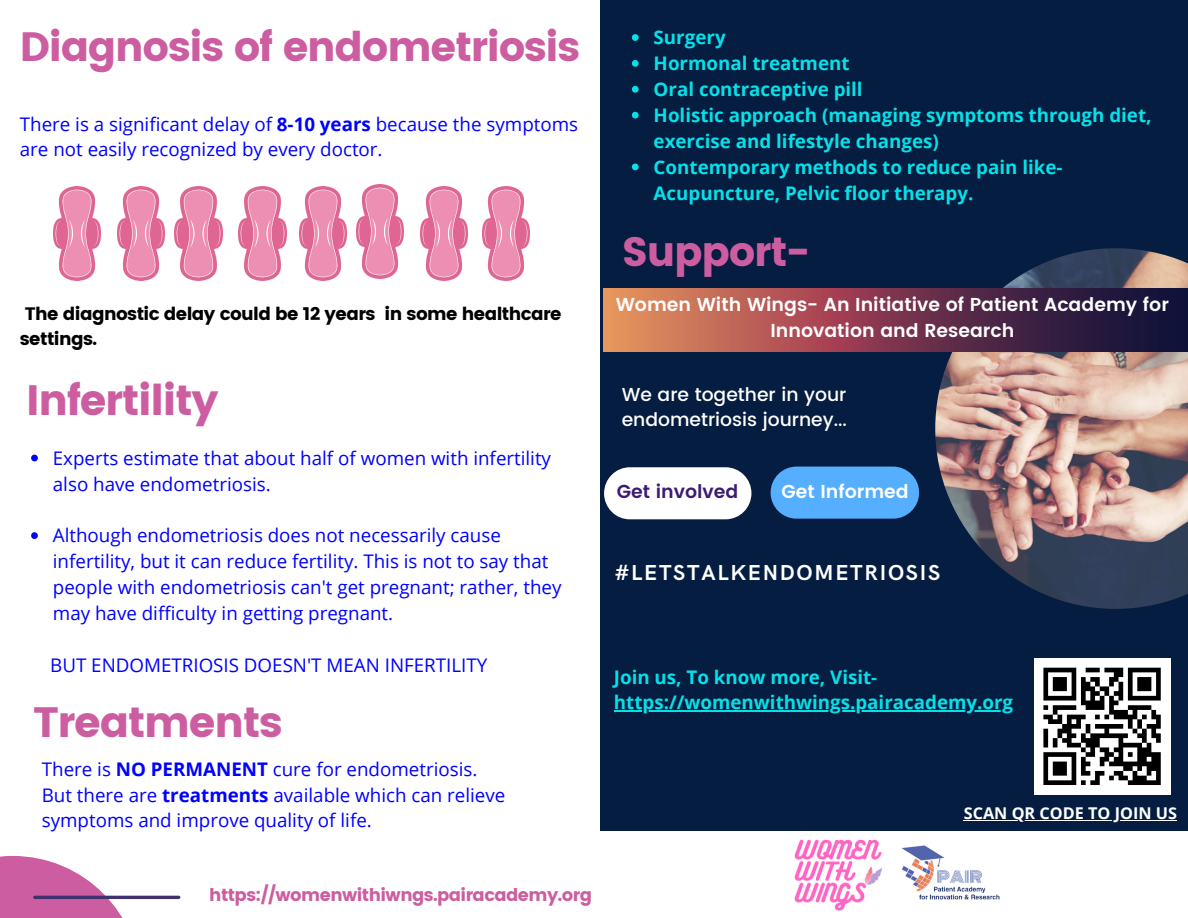
<style>
.page{position:relative;width:1188px;height:918px;background:#051d40}
.page>*{position:absolute;margin:0;border:0;box-sizing:border-box;transform-origin:0 0}
.t1{font:42.45px "Poppins";letter-spacing:-.03em;color:#cc5da1}
.t2{font:40.95px "Poppins";letter-spacing:-.03em;color:#cc5da1}
.t3{font:700 21.75px "HK Grotesk";letter-spacing:.08em;color:#fff}
.t4{font:18.75px/25.8px "Open Sans";color:#00f}
.t5{font:700 18.75px/25.8px "Open Sans";color:#05e0e9}
.t6{font:600 18.75px/25.8px "Poppins";color:#fff;text-align:center}
.t7{font:500 18.75px/25.8px "Poppins";color:#fff}
.t8{font:600 18.75px "Poppins";color:#3d1b72}
.t9{font:18px/24.8px "Poppins";letter-spacing:-.03em;color:#000}
.t10{font:17.55px "Poppins";letter-spacing:-.03em;color:#cc5da1}
.t11{font:700 16.2px "Open Sans";color:#fff}
.s1{font-weight:700}
</style>
<div class="page">
<div style="left:0;top:0;width:599px;height:918px;background:#fff"></div>
<svg style="left:0;top:856px;width:141px;height:62px;fill:#cc5da1"></svg>
<img style="left:935px;top:248px;width:253px;height:361px">
<hr style="left:35px;top:896px;width:144px;height:3px;background:#403171">
<img style="left:54px;top:187px;width:47px;height:93px">
<img style="left:117px;top:187px;width:47px;height:93px">
<img style="left:175px;top:187px;width:47px;height:93px">
<img style="left:239px;top:187px;width:47px;height:93px">
<img style="left:483px;top:187px;width:47px;height:93px">
<img style="left:420px;top:187px;width:48px;height:93px">
<img style="left:356px;top:185px;width:48px;height:93px">
<img style="left:300px;top:187px;width:47px;height:93px">
<div style="left:604px;top:467px;width:147px;height:52px;background:#fff;border-radius:26px"></div>
<div style="left:771px;top:467px;width:148px;height:52px;background:#56aeff;border-radius:26px"></div>
<img style="left:603px;top:288px;width:585px;height:63px">
<div style="left:599px;top:831px;width:589px;height:87px;background:#fff"></div>
<img style="left:794px;top:839px;width:88px;height:72px">
<img style="left:901px;top:845px;width:99px;height:55px">
<div style="left:1034px;top:658px;width:136px;height:136px;background:#fff"></div>
<hr style="left:1043px;top:668px;width:33px;height:4px;background:#000">
<hr style="left:1086px;top:668px;width:14px;height:4px;background:#000">
<hr style="left:1104px;top:668px;width:19px;height:4px;background:#000">
<hr style="left:1128px;top:668px;width:33px;height:4px;background:#000">
<svg style="left:1043px;top:672px;width:118px;height:113px"></svg>
<div style="left:1090px;top:780px;width:10px;height:5px;background:#000"></div>
<div style="left:1128px;top:780px;width:33px;height:5px;background:#000"></div>
<svg style="left:31px;top:455px;width:7px;height:6px"></svg>
<svg style="left:31px;top:532px;width:7px;height:7px"></svg>
<svg style="left:632px;top:34px;width:7px;height:7px"></svg>
<svg style="left:632px;top:60px;width:7px;height:7px"></svg>
<svg style="left:632px;top:86px;width:7px;height:7px"></svg>
<svg style="left:632px;top:112px;width:7px;height:7px"></svg>
<svg style="left:632px;top:164px;width:7px;height:6px"></svg>
<hr style="left:614px;top:711px;width:399px;height:1px;background:#05e0e9">
<hr style="left:964px;top:820px;width:213px;height:1px;background:#fff">
<h2 class="t2" style="left:20px;top:23px;width:562px">Diagnosis of endometriosis</h2>
<p class="t4" style="left:20px;top:110px;width:560px">There is a significant delay of <span class="s1">8-10 years</span> because the symptoms are not easily recognized by every doctor.</p>
<p class="t9" style="left:20px;top:302px;width:543px">The diagnostic delay could be 12 years in some healthcare settings.</p>
<h1 class="t1" style="left:26px;top:376px;width:194px">Infertility</h1>
<p class="t4" style="left:53px;top:445px;width:500px">Experts estimate that about half of women with infertility also have endometriosis.</p>
<p class="t4" style="left:53px;top:522px;width:510px">Although endometriosis does not necessarily cause infertility, but it can reduce fertility. This is not to say that people with endometriosis can't get pregnant; rather, they may have difficulty in getting pregnant.</p>
<p class="t4" style="left:50px;top:652px;width:439px">BUT ENDOMETRIOSIS DOESN'T MEAN INFERTILITY</p>
<h1 class="t1" style="left:33px;top:698px;width:251px">Treatments</h1>
<p class="t4" style="left:42px;top:756px;width:465px">There is <span class="s1">NO PERMANENT</span> cure for endometriosis.<br>But there are <span class="s1">treatments</span> available which can relieve symptoms and improve quality of life.</p>
<p class="t10" style="left:209px;top:885px;width:384px">https://womenwithiwngs.pairacademy.org</p>
<p class="t5" style="left:654px;top:24px;width:499px">Surgery<br>Hormonal treatment<br>Oral contraceptive pill<br>Holistic approach (managing symptoms through diet, exercise and lifestyle changes)<br>Contemporary methods to reduce pain like-<br>Acupuncture, Pelvic floor therapy.</p>
<h2 class="t2" style="left:622px;top:228px;width:190px">Support-</h2>
<p class="t6" style="left:616px;top:292px;width:555px">Women With Wings- An Initiative of Patient Academy for<br>Innovation and Research</p>
<p class="t7" style="left:622px;top:381px;width:227px">We are together in your endometriosis journey...</p>
<p class="t8" style="left:617px;top:481px;width:123px">Get involved</p>
<p class="t6" style="left:781px;top:479px;width:129px">Get Informed</p>
<p class="t3" style="left:615px;top:561px;width:327px">#LETSTALKENDOMETRIOSIS</p>
<p class="t5" style="left:614px;top:663px;width:401px">Join us, To know more, Visit&shy;https://womenwithwings.pairacademy.org</p>
<p class="t11" style="left:964px;top:802px;width:215px">SCAN QR CODE TO JOIN US</p>
</div>
